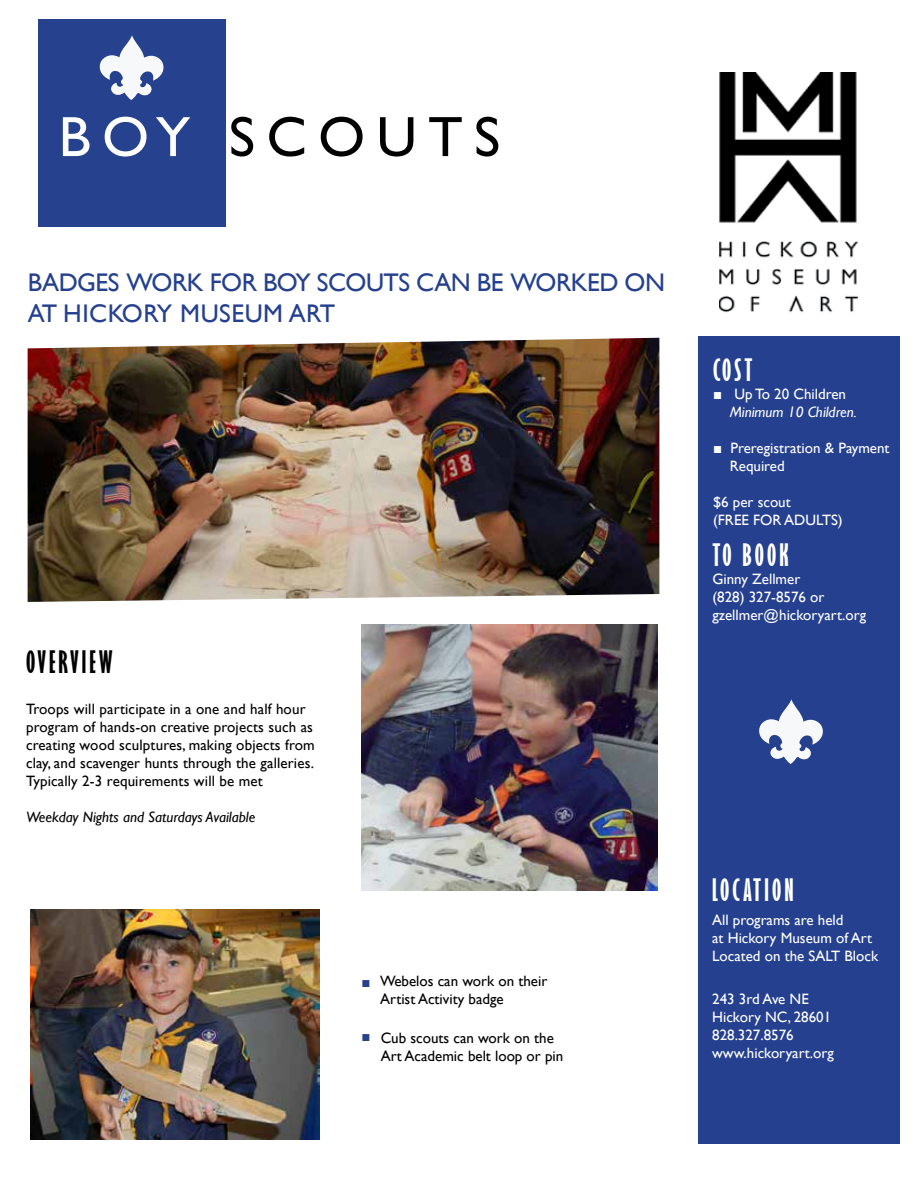
<style>
.page{position:relative;width:918px;height:1188px;background:#fff}
.page>*{position:absolute;margin:0;border:0;box-sizing:border-box;transform-origin:0 0}
.t1{font:57px "Gill Sans";letter-spacing:.2em;color:#000}
.t2{font:700 extra-condensed 28.5px "Gill Sans";letter-spacing:.11em;color:#fff}
.t3{font:700 extra-condensed 28.5px "Gill Sans";letter-spacing:.11em;color:#000}
.t4{font:25.5px/30.6px "Gill Sans";letter-spacing:-.02em;color:#25408f}
.t5{font:15px/18px "Gill Sans";letter-spacing:.01em;color:#000}
.t6{font:15px/18px "Gill Sans";color:#fff}
.t7{font:italic 15px "Gill Sans";color:#000}
.t8{font:italic 15px/18px "Gill Sans";color:#fff}
.t9{font:700 15px "Arial";color:#26418d}
.s1{color:#fff}
.s2{font-family:"Arial";font-weight:700;font-style:normal}
.s3{font-style:normal}
.s4{font-family:"Arial";font-weight:700}
</style>
<div class="page">
<div style="left:38px;top:19px;width:187px;height:207px;background:#26418d"></div>
<div style="left:698px;top:336px;width:201px;height:808px;background:#25408f"></div>
<img style="left:719px;top:72px;width:140px;height:241px">
<img style="left:28px;top:338px;width:631px;height:264px">
<svg style="left:99px;top:35px;width:65px;height:65px"></svg>
<img style="left:31px;top:909px;width:289px;height:231px">
<svg style="left:759px;top:699px;width:64px;height:65px"></svg>
<img style="left:362px;top:625px;width:296px;height:265px">
<h1 class="t1" style="left:59px;top:104px;width:443px"><span class="s1">BOY</span> SCOUTS</h1>
<h3 class="t4" style="left:28px;top:268px;width:639px">BADGES WORK FOR BOY SCOUTS CAN BE WORKED ON<br>AT HICKORY MUSEUM ART</h3>
<h2 class="t3" style="left:26px;top:644px;width:88px">OVERVIEW</h2>
<p class="t5" style="left:26px;top:700px;width:290px">Troops will participate in a one and half hour program of hands-on creative projects such as creating wood sculptures, making objects from clay, and scavenger hunts through the galleries.<br>Typically 2-3 requirements will be met</p>
<p class="t7" style="left:26px;top:808px;width:231px">Weekday Nights and Saturdays Available</p>
<p class="t9" style="left:361px;top:971px;width:11px">■</p>
<p class="t9" style="left:361px;top:1025px;width:11px">■</p>
<p class="t5" style="left:380px;top:972px;width:169px">Webelos can work on their<br>Artist Activity badge</p>
<p class="t5" style="left:381px;top:1029px;width:184px">Cub scouts can work on the<br>Art Academic belt loop or pin</p>
<h2 class="t2" style="left:713px;top:352px;width:41px">COST</h2>
<p class="t8" style="left:730px;top:385px;width:129px;text-indent:-17px"><span class="s2">■</span> <span class="s3">Up To 20 Children<br></span>Minimum 10 Children.</p>
<p class="t6" style="left:730px;top:439px;width:161px;text-indent:-17px"><span class="s4">■</span> Preregistration &amp; Payment<br>Required</p>
<p class="t6" style="left:713px;top:493px;width:131px">$6 per scout<br>(FREE FOR ADULTS)</p>
<h2 class="t2" style="left:712px;top:537px;width:78px">TO BOOK</h2>
<p class="t6" style="left:712px;top:570px;width:155px">Ginny Zellmer<br>(828) 327-8576 or gzellmer@ hickoryart.org</p>
<h2 class="t2" style="left:712px;top:872px;width:83px">LOCATION</h2>
<p class="t6" style="left:712px;top:912px;width:168px">All programs are held<br>at Hickory Museum of Art<br>Located on the SALT Block</p>
<p class="t6" style="left:712px;top:990px;width:123px">243 3rd Ave NE<br>Hickory NC, 28601<br>828.327.8576 www.hickoryart.org</p>
</div>
